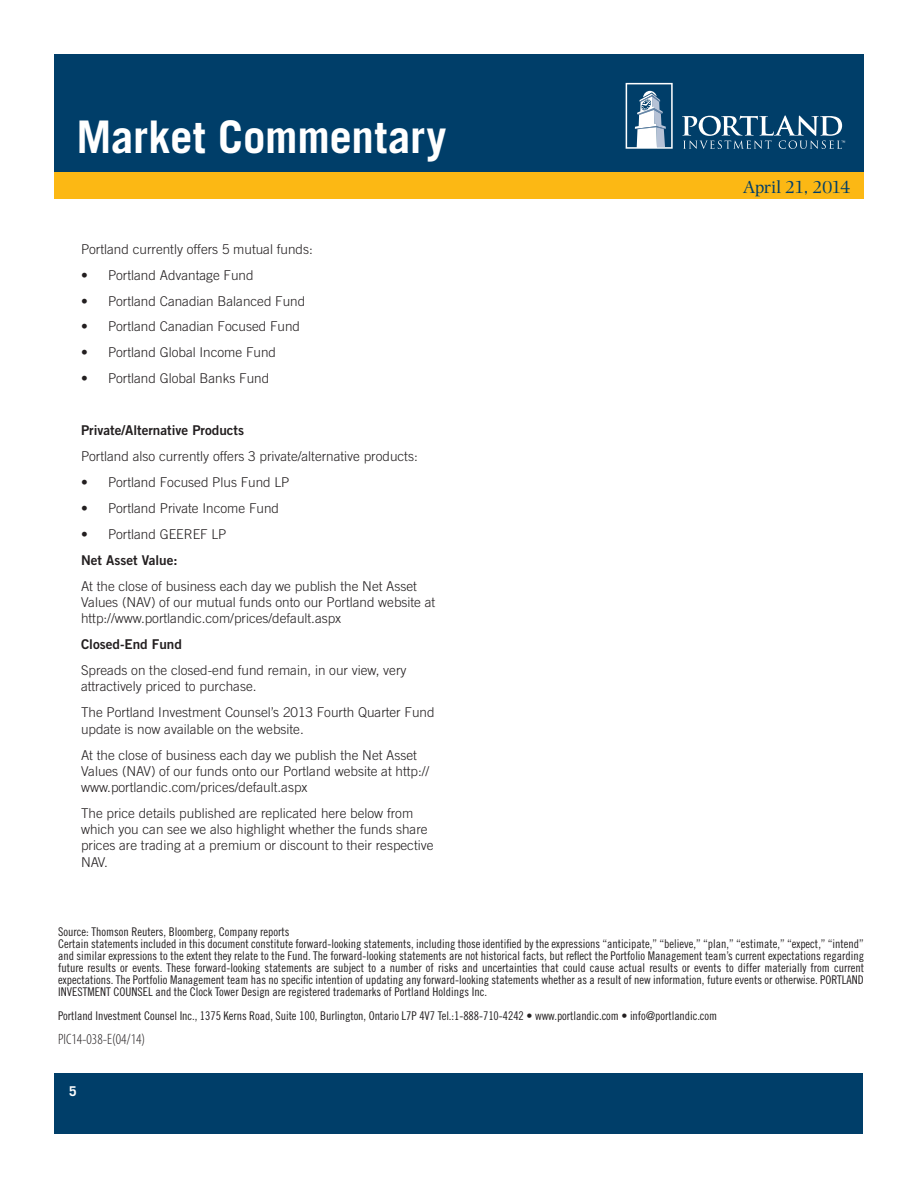
<style>
.page{position:relative;width:918px;height:1188px;background:#fff}
.page>*{position:absolute;margin:0;border:0;box-sizing:border-box;transform-origin:0 0}
.t1{font:700 45px "Trade Gothic";letter-spacing:-.005em;color:#fff}
.t2{font:18px "Photina";letter-spacing:-.02em;color:#003e69}
.Disclaimer_text{font:300 condensed 15px "Myriad Pro";color:#231f20}
.Article_-_Body{font:300 13.5px/16.2px "Trade Gothic";color:#231f20}
.Article_-_Body-2{font:13.5px "Trade Gothic Bold Two";color:#231f20}
.t3{font:700 13.5px "Trade Gothic";color:#fff}
.Disclaimer_text-2{font:12px/12px "Trade Gothic Cond Eighteen";letter-spacing:-.005em;color:#231f20;text-align:justify}
</style>
<div class="page">
<div style="left:55px;top:1073px;width:808px;height:60px;background:#003e69"></div>
<div style="left:54px;top:54px;width:810px;height:142px;background:#003e69"></div>
<svg style="left:626px;top:83px;width:47px;height:66px"></svg>
<svg style="left:682px;top:115px;width:163px;height:34px"></svg>
<div style="left:54px;top:172px;width:810px;height:28px;background:#fcb814"></div>
<h1 class="t1" style="left:76px;top:109px;width:371px">Market Commentary</h1>
<p class="Article_-_Body" style="left:81px;top:241px;width:233px">Portland currently offers 5 mutual funds:</p>
<p class="Article_-_Body" style="left:81px;top:267px;width:174px">• Portland Advantage Fund</p>
<p class="Article_-_Body" style="left:81px;top:292px;width:226px">• Portland Canadian Balanced Fund</p>
<p class="Article_-_Body" style="left:81px;top:318px;width:221px">• Portland Canadian Focused Fund</p>
<p class="Article_-_Body" style="left:81px;top:344px;width:197px">• Portland Global Income Fund</p>
<p class="Article_-_Body" style="left:81px;top:370px;width:190px">• Portland Global Banks Fund</p>
<p class="Article_-_Body-2" style="left:81px;top:422px;width:165px">Private/Alternative Products</p>
<p class="Article_-_Body" style="left:81px;top:448px;width:338px">Portland also currently offers 3 private/alternative products:</p>
<p class="Article_-_Body" style="left:81px;top:474px;width:210px">• Portland Focused Plus Fund LP</p>
<p class="Article_-_Body" style="left:81px;top:500px;width:200px">• Portland Private Income Fund</p>
<p class="Article_-_Body" style="left:81px;top:526px;width:147px">• Portland GEEREF LP</p>
<p class="Article_-_Body-2" style="left:81px;top:552px;width:98px">Net Asset Value:</p>
<p class="Article_-_Body" style="left:81px;top:578px;width:356px">At the close of business each day we publish the Net Asset<br>Values (NAV) of our mutual funds onto our Portland website at http://www.portlandic.com/prices/default.aspx</p>
<p class="Article_-_Body-2" style="left:81px;top:636px;width:102px">Closed-End Fund</p>
<p class="Article_-_Body" style="left:81px;top:662px;width:327px">Spreads on the closed-end fund remain, in our view, very attractively priced to purchase.</p>
<p class="Article_-_Body" style="left:81px;top:704px;width:355px">The Portland Investment Counsel’s 2013 Fourth Quarter Fund update is now available on the website.</p>
<p class="Article_-_Body" style="left:81px;top:747px;width:350px">At the close of business each day we publish the Net Asset<br>Values (NAV) of our funds onto our Portland website at http:// www.portlandic.com/prices/default.aspx</p>
<p class="Article_-_Body" style="left:81px;top:805px;width:354px">The price details published are replicated here below from which you can see we also highlight whether the funds share prices are trading at a premium or discount to their respective NAV.</p>
<p class="t2" style="left:743px;top:177px;width:109px">April 21, 2014</p>
<p class="Disclaimer_text-2" style="left:58px;top:926px;width:233px">Source: Thomson Reuters, Bloomberg, Company reports</p>
<p class="Disclaimer_text-2" style="left:58px;top:938px;width:808px">Certain statements included in this document constitute forward-looking statements, including those identified by the expressions “anticipate,” “believe,” “plan,” “estimate,” “expect,” “intend” and similar expressions to the extent they relate to the Fund. The forward-looking statements are not historical facts, but reflect the Portfolio Management team’s current expectations regarding future results or events. These forward-looking statements are subject to a number of risks and uncertainties that could cause actual results or events to differ materially from current expectations. The Portfolio Management team has no specific intention of updating any forward-looking statements whether as a result of new information, future events or otherwise. PORTLAND INVESTMENT COUNSEL and the Clock Tower Design are registered trademarks of Portland Holdings Inc.</p>
<p class="Disclaimer_text-2" style="left:58px;top:1010px;width:661px">Portland Investment Counsel Inc., 1375 Kerns Road, Suite 100, Burlington, Ontario L7P 4V7 Tel.:1-888-710-4242 • www.portlandic.com • info@portlandic.com</p>
<p class="Disclaimer_text" style="left:58px;top:1030px;width:89px">PIC14-038-E(04/14)</p>
<p class="t3" style="left:69px;top:1083px;width:9px">5</p>
</div>
